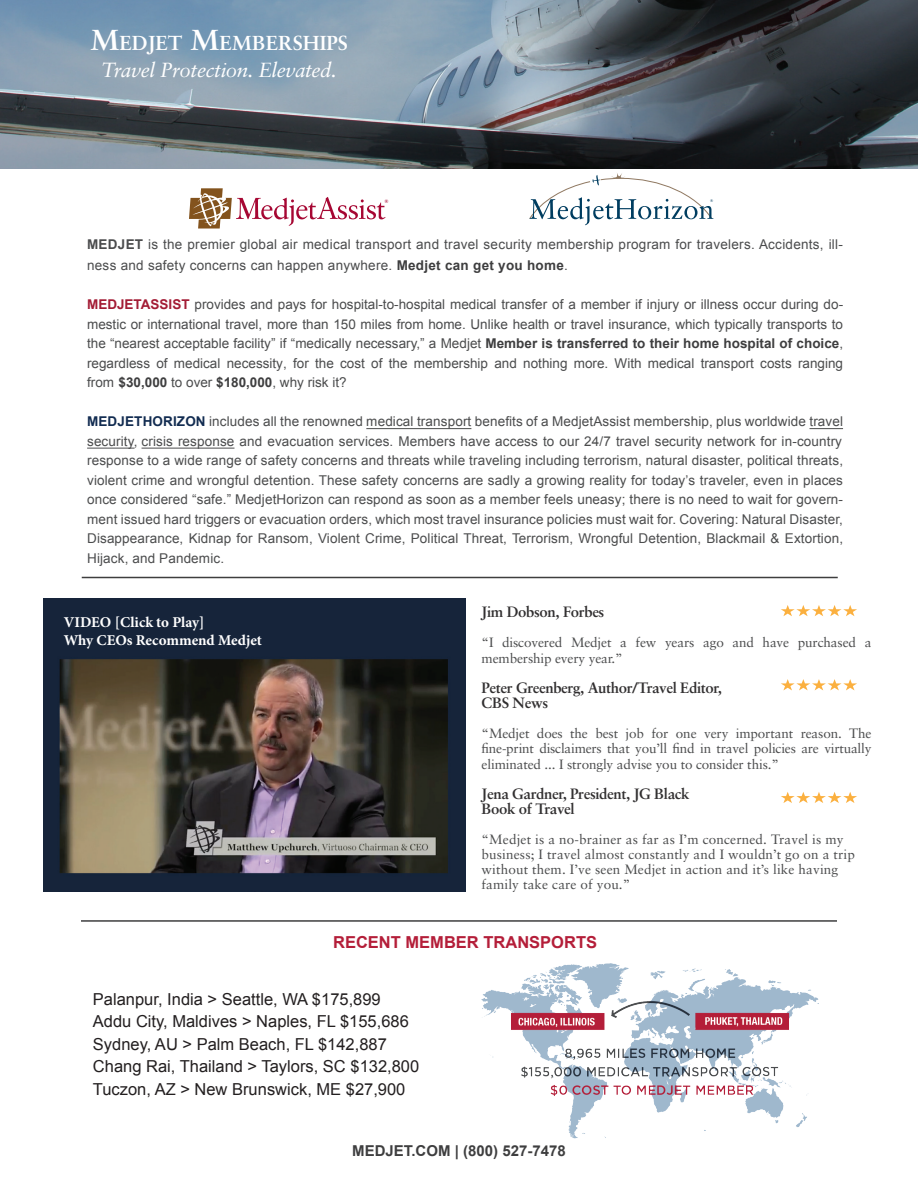
<style>
.page{position:relative;width:918px;height:1188px;background:#fff}
.page>*{position:absolute;margin:0;border:0;box-sizing:border-box;transform-origin:0 0}
.t1{font:italic 20.4px "Sabon";letter-spacing:-.02em;color:#fff}
.t2{font:700 20.25px "Sabon";color:#fff}
.t3{font:16.5px/22.5px "Arial";color:#231f20}
.t4{font:700 16.5px "Arial";color:#b41e39}
.t5{font:700 15px/15px "Sabon";letter-spacing:-.025em;color:#312f30}
.t6{font:700 15px/18px "Minion Pro";color:#fff}
.t7{font:700 15px "Arial";color:#3e3e3f}
.t8{font:13.5px/19.5px "Arial";letter-spacing:.02em;color:#4b4c4d;text-align:justify}
.t9{font:13.5px/15px "Sabon";letter-spacing:.01em;color:#4b4c4d;text-align:justify}
.t10{font:13.5px/16.2px "Sabon";letter-spacing:-.01em;color:#4b4c4d}
.t11{font:4.95px "Akzidenz Grotesk BE";color:#a60733}
.t12{font:3.75px "Akzidenz Grotesk BE";color:#003d60}
.s1{font-size:28.95px}
.s2{font-weight:700}
.s3{font-weight:700;color:#3e3e3f}
.s4{font-weight:700;color:#a31c35}
.s5{font-weight:700;color:#122c51}
</style>
<div class="page">
<hr style="left:142px;top:448px;width:92px;height:1px;background:#4b4c4d">
<hr style="left:87px;top:448px;width:48px;height:1px;background:#4b4c4d">
<hr style="left:810px;top:428px;width:33px;height:1px;background:#4b4c4d">
<hr style="left:366px;top:428px;width:105px;height:1px;background:#4b4c4d">
<svg style="left:781px;top:679px;width:76px;height:11px"></svg>
<svg style="left:781px;top:792px;width:76px;height:11px"></svg>
<svg style="left:781px;top:605px;width:76px;height:11px"></svg>
<hr style="left:82px;top:577px;width:756px;height:1px;background:#3e3e3f">
<hr style="left:81px;top:920px;width:756px;height:2px;background:#3e3e3f">
<img style="left:0;top:0;width:918px;height:169px">
<img style="left:44px;top:598px;width:421px;height:294px">
<svg style="left:189px;top:188px;width:197px;height:41px"></svg>
<svg style="left:530px;top:173px;width:183px;height:52px"></svg>
<img style="left:482px;top:964px;width:337px;height:174px">
<h2 class="t2" style="left:91px;top:31px;width:259px"><span class="s1">M</span>EDJET <span class="s1">M</span>EMBERSHIPS</h2>
<h1 class="t1" style="left:102px;top:59px;width:237px">Travel Protection. Elevated.</h1>
<p class="t11" style="left:384px;top:198px;width:6px">®</p>
<p class="t12" style="left:710px;top:199px;width:5px">®</p>
<p class="t8" style="left:87px;top:234px;width:757px;line-height:21px"><span class="s2">MEDJET</span> is the premier global air medical transport and travel security membership program for travelers. Accidents, ill&shy;ness and safety concerns can happen anywhere. <span class="s3">Medjet can get you home</span>.</p>
<p class="t8" style="left:87px;top:295px;width:758px"><span class="s4">MEDJETASSIST</span> provides and pays for hospital-to-hospital medical transfer of a member if injury or illness occur during do&shy;mestic or international travel, more than 150 miles from home. Unlike health or travel insurance, which typically transports to the “nearest acceptable facility” if “medically necessary,” a Medjet <span class="s3">Member is transferred to their home hospital of choice</span>, regardless of medical necessity, for the cost of the membership and nothing more. With medical transport costs ranging from <span class="s3">$30,000</span> to over <span class="s3">$180,000</span>, why risk it?</p>
<p class="t8" style="left:87px;top:412px;width:758px"><span class="s5">MEDJETHORIZON</span> includes all the renowned medical transport benefits of a MedjetAssist membership, plus worldwide travel security, crisis response and evacuation services. Members have access to our 24/7 travel security network for in-country response to a wide range of safety concerns and threats while traveling including terrorism, natural disaster, political threats, violent crime and wrongful detention. These safety concerns are sadly a growing reality for today’s traveler, even in places once considered “safe.” MedjetHorizon can respond as soon as a member feels uneasy; there is no need to wait for govern&shy;ment issued hard triggers or evacuation orders, which most travel insurance policies must wait for. Covering: Natural Disaster, Disappearance, Kidnap for Ransom, Violent Crime, Political Threat, Terrorism, Wrongful Detention, Blackmail &amp; Extortion, Hijack, and Pandemic.</p>
<p class="t5" style="left:482px;top:603px;width:124px">Jim Dobson, Forbes</p>
<p class="t10" style="left:482px;top:634px;width:391px">“I discovered Medjet a few years ago and have purchased a membership every year.”</p>
<p class="t5" style="left:482px;top:680px;width:242px">Peter Greenberg, Author/Travel Editor,<br>CBS News</p>
<p class="t9" style="left:482px;top:725px;width:391px;line-height:15.6px">“Medjet does the best job for one very important reason. The fine-print disclaimers that you’ll find in travel policies are virtually eliminated ... I strongly advise you to consider this.”</p>
<p class="t5" style="left:482px;top:786px;width:209px">Jena Gardner, President, JG Black<br>Book of Travel</p>
<p class="t9" style="left:482px;top:832px;width:375px;text-align:left">“Medjet is a no-brainer as far as I’m concerned. Travel is my business; I travel almost constantly and I wouldn’t go on a trip without them. I’ve seen Medjet in action and it’s like having family take care of you.”</p>
<p class="t6" style="left:64px;top:613px;width:200px">VIDEO [Click to Play]<br>Why CEOs Recommend Medjet</p>
<p class="t4" style="left:333px;top:931px;width:265px">RECENT MEMBER TRANSPORTS</p>
<p class="t3" style="left:93px;top:988px;width:328px">Palanpur, India &gt; Seattle, WA $175,899<br>Addu City, Maldives &gt; Naples, FL $155,686<br>Sydney, AU &gt; Palm Beach, FL $142,887<br>Chang Rai, Thailand &gt; Taylors, SC $132,800<br>Tuczon, AZ &gt; New Brunswick, ME $27,900</p>
<p class="t7" style="left:352px;top:1141px;width:215px">MEDJET.COM | (800) 527-7478</p>
</div>
